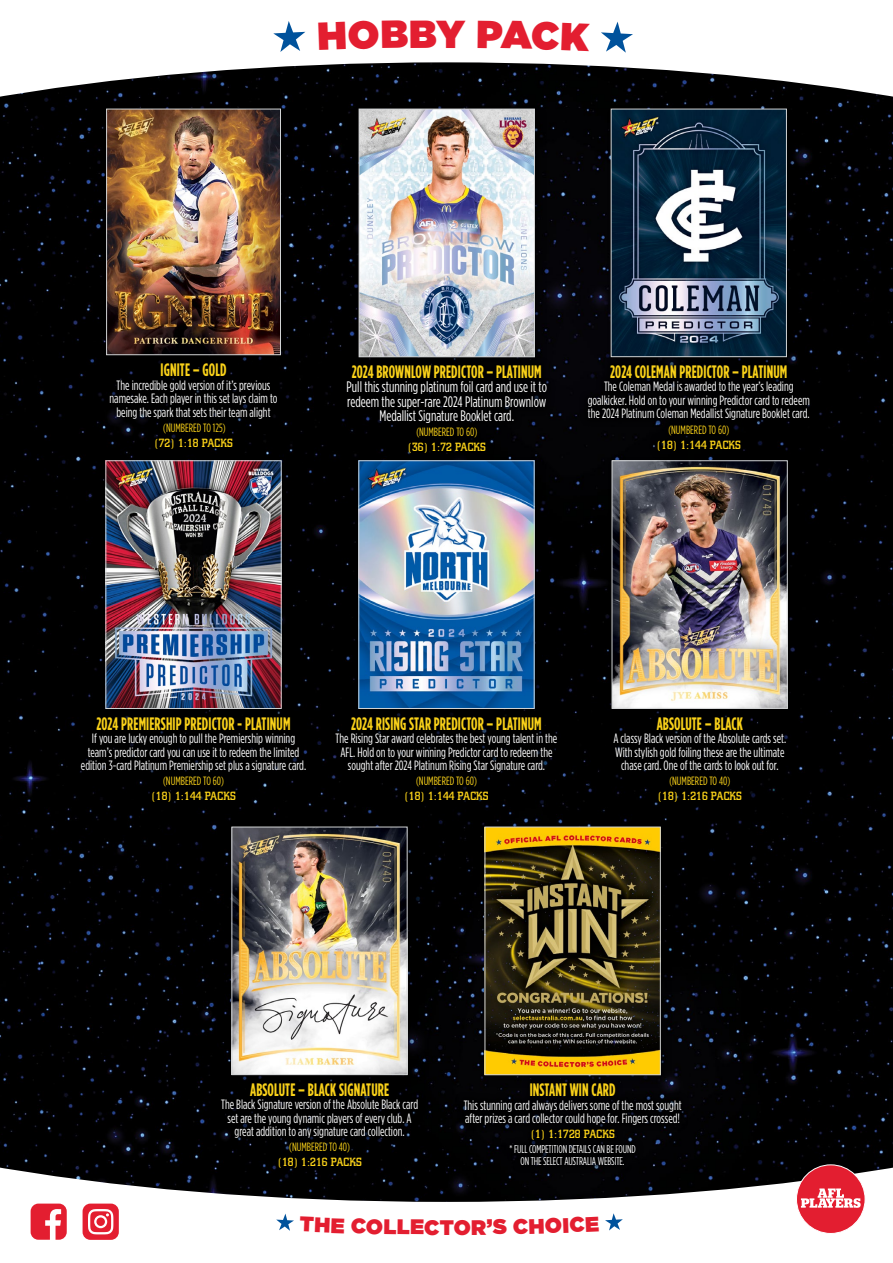
<style>
.page{position:relative;width:893px;height:1263px;background:#fff}
.page>*{position:absolute;margin:0;border:0;box-sizing:border-box;transform-origin:0 0}
.t1{font:900 39px "Gotham";color:#e31e30}
.t2{font:900 21px "Gotham";color:#e31e30}
.t3{font:700 condensed 18px "Gotham HTF";letter-spacing:.01em;color:#f9d119;scale:.85 1}
.t4{font:condensed 15.3px/14.4px "Gotham HTF";color:#fff;text-align:center;scale:.94 1}
.t5{font:condensed 13.5px/13.5px "Gotham HTF";color:#fff;text-align:center;scale:.94 1}
.t6{font:500 12px "Square Slabserif 711 BT";letter-spacing:.01em;color:#f9d119}
.t7{font:condensed 12px "Gotham HTF";color:#f9d119;scale:.94 1}
.t8{font:condensed 11.25px/11.2px "Gotham HTF";letter-spacing:-.01em;color:#fff;text-align:center;scale:.94 1}
</style>
<div class="page">
<div style="left:0;top:100px;width:893px;height:1064px;background:#000"></div>
<svg style="left:0;top:1164px;width:893px;height:70px"></svg>
<svg style="left:276px;top:1213px;width:18px;height:18px"></svg>
<svg style="left:605px;top:1213px;width:18px;height:17px"></svg>
<svg style="left:31px;top:1203px;width:36px;height:37px"></svg>
<div style="left:796px;top:1165px;width:69px;height:68px;background:#e31e30;border-radius:50%"></div>
<div style="left:796px;top:1164px;width:69px;height:70px;border:1px solid #fff;border-radius:50%"></div>
<svg style="left:801px;top:1188px;width:60px;height:20px"></svg>
<svg style="left:83px;top:1203px;width:36px;height:37px"></svg>
<div style="left:355px;top:104px;width:192px;height:266px;background:#000"></div>
<img style="left:361px;top:111px;width:172px;height:244px">
<div style="left:359px;top:109px;width:176px;height:248px;border:1px solid #d1d3d4"></div>
<div style="left:338px;top:356px;width:218px;height:106px;background:#000"></div>
<div style="left:228px;top:822px;width:192px;height:265px;background:#000;opacity:.5"></div>
<img style="left:234px;top:829px;width:171px;height:244px">
<div style="left:232px;top:827px;width:175px;height:248px;border:1px solid #d1d3d4"></div>
<div style="left:213px;top:1074px;width:214px;height:103px;background:#000"></div>
<div style="left:481px;top:822px;width:192px;height:265px;background:#000;opacity:.5"></div>
<img style="left:487px;top:829px;width:171px;height:244px">
<div style="left:455px;top:1074px;width:234px;height:99px;background:#000"></div>
<div style="left:102px;top:105px;width:191px;height:262px;background:#000"></div>
<img style="left:108px;top:111px;width:171px;height:242px">
<div style="left:106px;top:109px;width:175px;height:246px;border:1px solid #d1d3d4"></div>
<div style="left:102px;top:354px;width:184px;height:103px;background:#000"></div>
<div style="left:607px;top:104px;width:193px;height:266px;background:#000"></div>
<img style="left:613px;top:111px;width:172px;height:244px">
<div style="left:611px;top:109px;width:176px;height:248px;border:1px solid #d1d3d4"></div>
<div style="left:579px;top:356px;width:239px;height:103px;background:#000"></div>
<div style="left:101px;top:456px;width:193px;height:265px;background:#000;opacity:.5"></div>
<img style="left:108px;top:463px;width:171px;height:244px">
<div style="left:106px;top:461px;width:175px;height:248px;border:1px solid #d1d3d4"></div>
<div style="left:73px;top:708px;width:241px;height:102px;background:#000"></div>
<div style="left:354px;top:456px;width:193px;height:265px;background:#000;opacity:.5"></div>
<img style="left:361px;top:463px;width:171px;height:244px">
<div style="left:359px;top:461px;width:175px;height:248px;border:1px solid #d1d3d4"></div>
<div style="left:327px;top:708px;width:238px;height:102px;background:#000"></div>
<div style="left:608px;top:456px;width:192px;height:265px;background:#000;opacity:.5"></div>
<img style="left:614px;top:463px;width:171px;height:243px">
<div style="left:612px;top:461px;width:175px;height:247px;border:1px solid #d1d3d4"></div>
<div style="left:605px;top:708px;width:189px;height:102px;background:#000"></div>
<svg style="left:0;top:21px;width:893px;height:79px"></svg>
<svg style="left:273px;top:21px;width:32px;height:31px"></svg>
<svg style="left:601px;top:22px;width:32px;height:31px"></svg>
<svg style="left:300px;top:1216px;width:66px;height:18px"></svg>
<svg style="left:586px;top:1216px;width:13px;height:15px"></svg>
<svg style="left:318px;top:21px;width:90px;height:29px"></svg>
<svg style="left:478px;top:21px;width:112px;height:30px"></svg>
<h1 class="t1" style="left:409px;top:6px;width:57px">BY</h1>
<h3 class="t3" style="left:160px;top:360px;width:79px">IGNITE – GOLD</h3>
<p class="t5" style="left:110px;top:378px;width:180px">The incredible gold version of it’s previous namesake. Each player in this set lays claim to being the spark that sets their team alight</p>
<p class="t7" style="left:163px;top:421px;width:68px">(NUMBERED TO 125)</p>
<p class="t6" style="left:154px;top:435px;width:80px">(72) 1:18 PACKS</p>
<h3 class="t3" style="left:352px;top:362px;width:225px">2024 BROWNLOW PREDICTOR – PLATINUM</h3>
<p class="t4" style="left:347px;top:380px;width:215px">Pull this stunning platinum foil card and use it to redeem the super-rare 2024 Platinum Brownlow<br>Medallist Signature Booklet card.</p>
<p class="t7" style="left:416px;top:426px;width:66px">(NUMBERED TO 60)</p>
<p class="t6" style="left:407px;top:440px;width:80px">(36) 1:72 PACKS</p>
<h3 class="t3" style="left:610px;top:362px;width:210px">2024 COLEMAN PREDICTOR – PLATINUM</h3>
<p class="t5" style="left:588px;top:380px;width:238px">The Coleman Medal is awarded to the year’s leading goalkicker. Hold on to your winning Predictor card to redeem the 2024 Platinum Coleman Medallist Signature Booklet card.</p>
<p class="t7" style="left:668px;top:423px;width:66px">(NUMBERED TO 60)</p>
<p class="t6" style="left:657px;top:437px;width:86px">(18) 1:144 PACKS</p>
<h3 class="t3" style="left:97px;top:713px;width:230px">2024 PREMIERSHIP PREDICTOR - PLATINUM</h3>
<p class="t5" style="left:81px;top:732px;width:241px">If you are lucky enough to pull the Premiership winning team’s predictor card you can use it to redeem the limited edition 3-card Platinum Premiership set plus a signature card.</p>
<p class="t7" style="left:163px;top:775px;width:66px">(NUMBERED TO 60)</p>
<p class="t6" style="left:151px;top:789px;width:86px">(18) 1:144 PACKS</p>
<h3 class="t3" style="left:351px;top:713px;width:226px">2024 RISING STAR PREDICTOR – PLATINUM</h3>
<p class="t5" style="left:336px;top:732px;width:237px">The Rising Star award celebrates the best young talent in the<br>AFL. Hold on to your winning Predictor card to redeem the sought after 2024 Platinum Rising Star Signature card.</p>
<p class="t7" style="left:416px;top:775px;width:66px">(NUMBERED TO 60)</p>
<p class="t6" style="left:404px;top:789px;width:86px">(18) 1:144 PACKS</p>
<h3 class="t3" style="left:657px;top:713px;width:103px">ABSOLUTE – BLACK</h3>
<p class="t5" style="left:613px;top:731px;width:185px">A classy Black version of the Absolute cards set.<br>With stylish gold foiling these are the ultimate chase card. One of the cards to look out for.</p>
<p class="t7" style="left:669px;top:774px;width:66px">(NUMBERED TO 40)</p>
<p class="t6" style="left:658px;top:789px;width:86px">(18) 1:216 PACKS</p>
<h3 class="t3" style="left:250px;top:1079px;width:165px">ABSOLUTE – BLACK SIGNATURE</h3>
<p class="t5" style="left:221px;top:1098px;width:211px">The Black Signature version of the Absolute Black card set are the young dynamic players of every club. A great addition to any signature card collection.</p>
<p class="t7" style="left:289px;top:1141px;width:66px">(NUMBERED TO 40)</p>
<p class="t6" style="left:277px;top:1155px;width:86px">(18) 1:216 PACKS</p>
<h3 class="t3" style="left:530px;top:1080px;width:103px">INSTANT WIN CARD</h3>
<p class="t5" style="left:464px;top:1098px;width:233px;text-align:left">This stunning card always delivers some of the most sought after prizes a card collector could hope for. Fingers crossed!</p>
<p class="t6" style="left:530px;top:1126px;width:86px">(1) 1:1728 PACKS</p>
<p class="t8" style="left:510px;top:1144px;width:136px">* FULL COMPETITION DETAILS CAN BE FOUND<br>ON THE SELECT AUSTRALIA WEBSITE.</p>
<h2 class="t2" style="left:366px;top:1211px;width:60px;rotate:1deg">OLLE</h2>
<h2 class="t2" style="left:424px;top:1212px;width:48px">CTO</h2>
<h2 class="t2" style="left:471px;top:1212px;width:59px;rotate:-1deg">R’S C</h2>
<h2 class="t2" style="left:528px;top:1211px;width:58px;rotate:-2deg">HOIC</h2>
</div>
